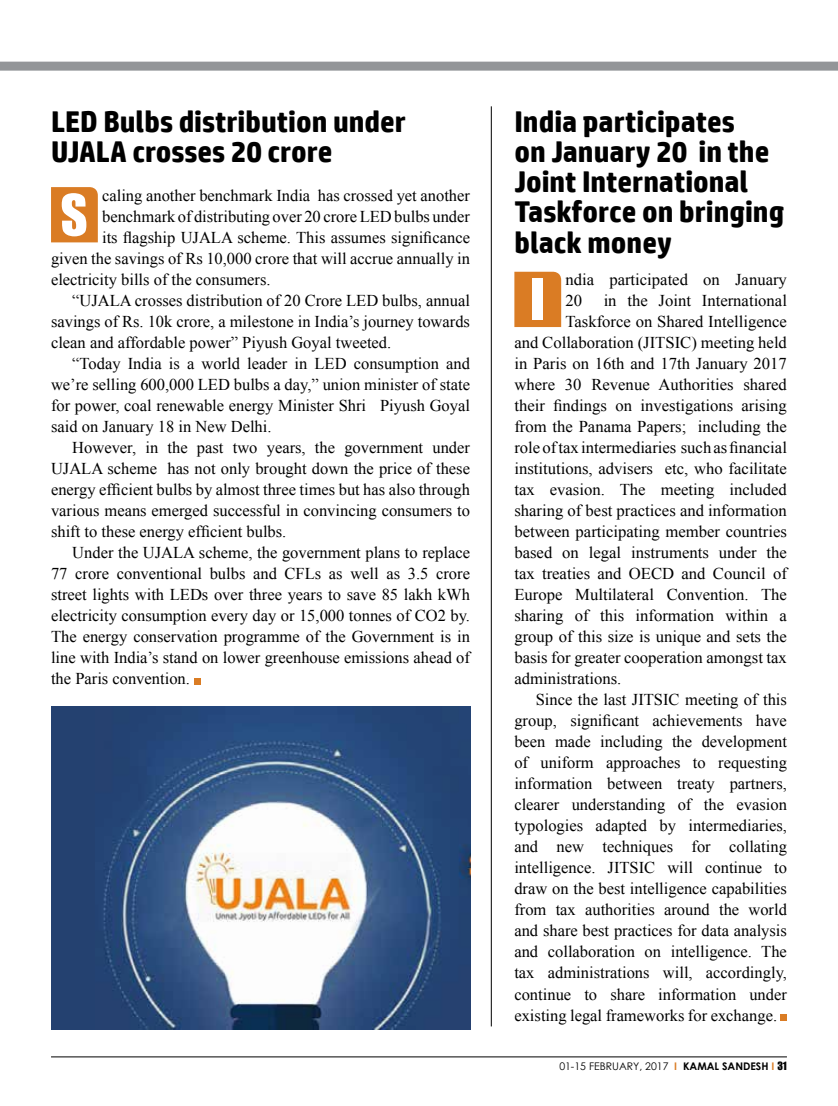
<style>
.page{position:relative;width:838px;height:1106px;background:#fff}
.page>*{position:absolute;margin:0;border:0;box-sizing:border-box;transform-origin:0 0}
.t1{font:52.5px "Impact";color:#fff}
.t2{font:700 30px/30px "HP Simplified";color:#000}
.t3{font:16.5px/21px "Times New Roman";color:#000}
.t4{font:10.5px "Century Gothic";color:#000}
.s1{font-weight:700;color:#da7c24}
.s2{font-weight:700}
.s3{font-family:"Impact"}
</style>
<div class="page">
<hr style="left:51px;top:1056px;width:736px;height:1px;background:#000">
<div style="left:780px;top:1014px;width:7px;height:6px;background:#da7c24"></div>
<svg style="left:194px;top:678px;width:6px;height:6px"></svg>
<div style="left:51px;top:187px;width:47px;height:55px;background:#da7c24"></div>
<div style="left:514px;top:272px;width:47px;height:55px;background:#da7c24"></div>
<div style="left:51px;top:706px;width:419px;height:323px;background:#244170"></div>
<img style="left:103px;top:706px;width:367px;height:323px">
<hr style="left:491px;top:106px;width:1px;height:920px;background:#000">
<div style="left:0;top:62px;width:838px;height:9px;background:#939598"></div>
<h2 class="t2" style="left:51px;top:107px;width:16px">LED</h2>
<h2 class="t2" style="left:103px;top:107px;width:304px">Bulbs distribution under</h2>
<h2 class="t2" style="left:51px;top:137px;width:45px">UJALA</h2>
<h2 class="t2" style="left:132px;top:137px;width:202px">crosses 20 crore</h2>
<p class="t3" style="left:102px;top:185px;width:369px">caling another benchmark India has crossed yet another</p>
<p class="t3" style="left:102px;top:206px;width:369px">benchmark of distributing over 20 crore LED bulbs under</p>
<p class="t3" style="left:102px;top:227px;width:369px">its flagship UJALA scheme. This assumes significance</p>
<p class="t3" style="left:51px;top:248px;width:420px">given the savings of Rs 10,000 crore that will accrue annually in</p>
<p class="t3" style="left:51px;top:269px;width:221px">electricity bills of the consumers.</p>
<p class="t3" style="left:72px;top:290px;width:399px">“UJALA crosses distribution of 20 Crore LED bulbs, annual</p>
<p class="t3" style="left:51px;top:311px;width:420px">savings of Rs. 10k crore, a milestone in India’s journey towards</p>
<p class="t3" style="left:51px;top:332px;width:342px">clean and affordable power” Piyush Goyal tweeted.</p>
<p class="t3" style="left:72px;top:353px;width:399px">“Today India is a world leader in LED consumption and</p>
<p class="t3" style="left:51px;top:374px;width:420px">we’re selling 600,000 LED bulbs a day,” union minister of state</p>
<p class="t3" style="left:51px;top:395px;width:420px">for power, coal renewable energy Minister Shri Piyush Goyal</p>
<p class="t3" style="left:51px;top:416px;width:222px">said on January 18 in New Delhi.</p>
<p class="t3" style="left:72px;top:437px;width:399px">However, in the past two years, the government under</p>
<p class="t3" style="left:51px;top:458px;width:420px">UJALA scheme has not only brought down the price of these</p>
<p class="t3" style="left:51px;top:479px;width:420px">energy efficient bulbs by almost three times but has also through</p>
<p class="t3" style="left:51px;top:500px;width:420px">various means emerged successful in convincing consumers to</p>
<p class="t3" style="left:51px;top:521px;width:237px">shift to these energy efficient bulbs.</p>
<p class="t3" style="left:72px;top:542px;width:399px">Under the UJALA scheme, the government plans to replace</p>
<p class="t3" style="left:51px;top:563px;width:420px">77 crore conventional bulbs and CFLs as well as 3.5 crore</p>
<p class="t3" style="left:51px;top:584px;width:420px">street lights with LEDs over three years to save 85 lakh kWh</p>
<p class="t3" style="left:51px;top:605px;width:420px">electricity consumption every day or 15,000 tonnes of CO2 by.</p>
<p class="t3" style="left:51px;top:626px;width:420px">The energy conservation programme of the Government is in</p>
<p class="t3" style="left:51px;top:647px;width:420px">line with India’s stand on lower greenhouse emissions ahead of</p>
<p class="t3" style="left:51px;top:668px;width:140px">the Paris convention.</p>
<h1 class="t1" style="left:60px;top:174px;width:26px">S</h1>
<h2 class="t2" style="left:514px;top:107px;width:271px">India participates<br>on January 20 in the<br>Joint International<br>Taskforce on bringing black money</h2>
<p class="t3" style="left:565px;top:269px;width:223px">ndia participated on January<br>20</p>
<h1 class="t1" style="left:530px;top:259px;width:17px">I</h1>
<p class="t3" style="left:603px;top:290px;width:185px">in the Joint International</p>
<p class="t3" style="left:565px;top:311px;width:223px">Taskforce on Shared Intelligence</p>
<p class="t3" style="left:514px;top:332px;width:274px">and Collaboration (JITSIC) meeting held</p>
<p class="t3" style="left:514px;top:353px;width:274px">in Paris on 16th and 17th January 2017</p>
<p class="t3" style="left:514px;top:374px;width:274px">where 30 Revenue Authorities shared</p>
<p class="t3" style="left:514px;top:395px;width:274px">their findings on investigations arising</p>
<p class="t3" style="left:514px;top:416px;width:274px">from the Panama Papers; including the</p>
<p class="t3" style="left:514px;top:437px;width:274px">role of tax intermediaries such as financial</p>
<p class="t3" style="left:514px;top:458px;width:274px">institutions, advisers etc, who facilitate</p>
<p class="t3" style="left:514px;top:479px;width:274px">tax evasion. The meeting included</p>
<p class="t3" style="left:514px;top:500px;width:274px">sharing of best practices and information</p>
<p class="t3" style="left:514px;top:521px;width:274px">between participating member countries</p>
<p class="t3" style="left:514px;top:542px;width:274px">based on legal instruments under the</p>
<p class="t3" style="left:514px;top:563px;width:274px">tax treaties and OECD and Council of</p>
<p class="t3" style="left:514px;top:584px;width:274px">Europe Multilateral Convention. The</p>
<p class="t3" style="left:514px;top:605px;width:274px">sharing of this information within a</p>
<p class="t3" style="left:514px;top:626px;width:274px">group of this size is unique and sets the</p>
<p class="t3" style="left:514px;top:647px;width:274px">basis for greater cooperation amongst tax</p>
<p class="t3" style="left:514px;top:668px;width:108px">administrations.</p>
<p class="t3" style="left:535px;top:689px;width:253px">Since the last JITSIC meeting of this</p>
<p class="t3" style="left:514px;top:710px;width:274px">group, significant achievements have</p>
<p class="t3" style="left:514px;top:731px;width:274px">been made including the development</p>
<p class="t3" style="left:514px;top:752px;width:274px">of uniform approaches to requesting</p>
<p class="t3" style="left:514px;top:773px;width:274px">information between treaty partners,</p>
<p class="t3" style="left:514px;top:794px;width:274px">clearer understanding of the evasion</p>
<p class="t3" style="left:514px;top:815px;width:274px">typologies adapted by intermediaries,</p>
<p class="t3" style="left:514px;top:836px;width:274px">and new techniques for collating</p>
<p class="t3" style="left:514px;top:857px;width:274px">intelligence. JITSIC will continue to</p>
<p class="t3" style="left:514px;top:878px;width:274px">draw on the best intelligence capabilities</p>
<p class="t3" style="left:514px;top:899px;width:274px">from tax authorities around the world</p>
<p class="t3" style="left:514px;top:920px;width:274px">and share best practices for data analysis</p>
<p class="t3" style="left:514px;top:941px;width:274px">and collaboration on intelligence. The</p>
<p class="t3" style="left:514px;top:962px;width:274px">tax administrations will, accordingly,</p>
<p class="t3" style="left:514px;top:983px;width:274px">continue to share information under</p>
<p class="t3" style="left:514px;top:1004px;width:264px">existing legal frameworks for exchange.</p>
<p class="t4" style="left:559px;top:1058px;width:229px">01-15 FEBRUARY, 2017 <span class="s1">I</span> <span class="s2">KAMAL SANDESH</span> <span class="s1">I</span> <span class="s3">31</span></p>
</div>
